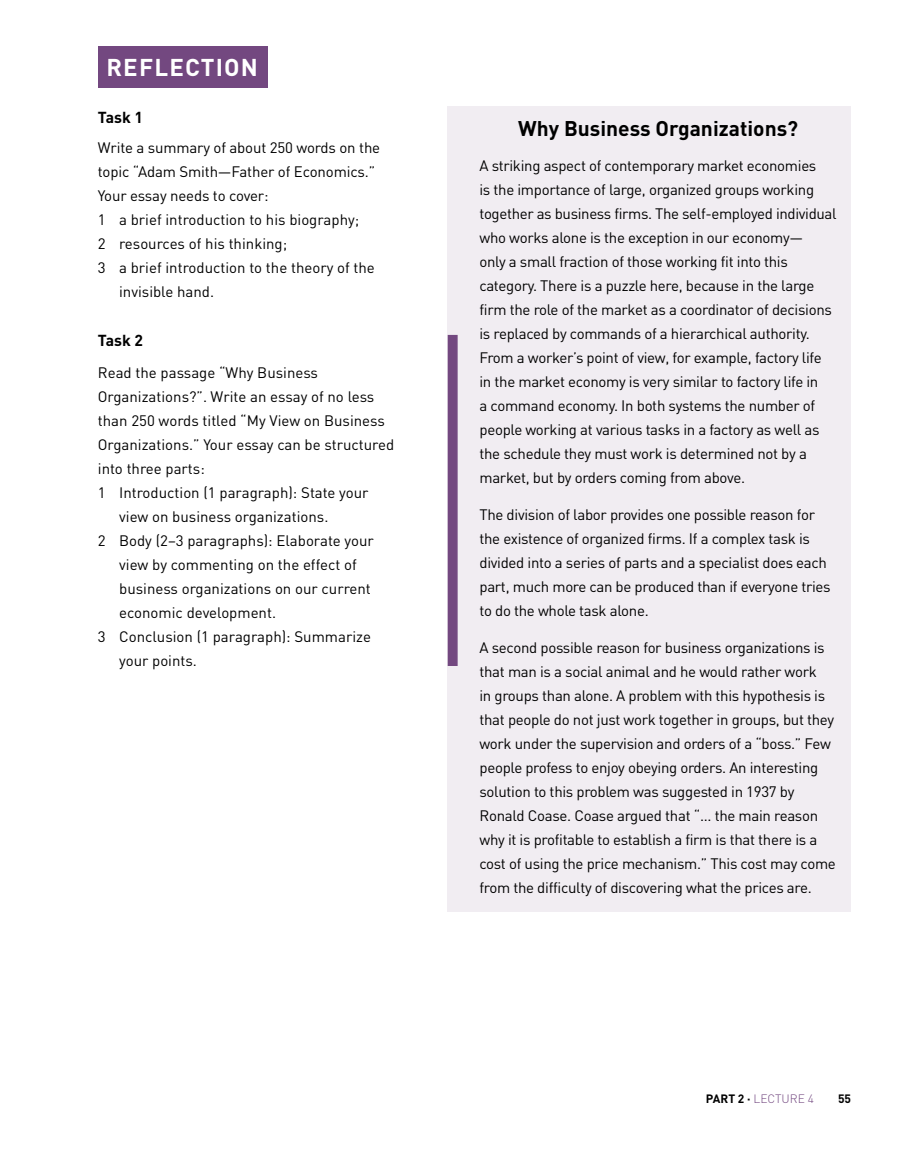
<style>
.page{position:relative;width:915px;height:1149px;background:#fff}
.page>*{position:absolute;margin:0;border:0;box-sizing:border-box;transform-origin:0 0}
.t1{font:700 24px "DIN Pro";letter-spacing:.05em;color:#fff}
.t2{font:700 21px "DIN Pro";color:#000}
.t3{font:700 15.75px "DIN Pro";color:#000}
.t4{font:15px/24px "DIN Pro";letter-spacing:-.02em;color:#000}
.t5{font:15px "DIN Pro";color:#000}
.t6{font:300 12px "DIN Pro";color:#734880}
.t7{font:700 12px "DIN Pro";color:#000}
.s1{font-weight:700;color:#000}
</style>
<div class="page">
<div style="left:98px;top:47px;width:169px;height:41px;background:#734880"></div>
<div style="left:447px;top:106px;width:403px;height:805px;background:#f1edf2"></div>
<div style="left:447px;top:335px;width:10px;height:330px;background:#734880;border:2px solid #734880"></div>
<h1 class="t1" style="left:106px;top:51px;width:153px">REFLECTION</h1>
<p class="t3" style="left:98px;top:106px;width:47px">Task 1</p>
<p class="t4" style="left:98px;top:135px;width:284px">Write a summary of about 250 words on the</p>
<p class="t4" style="left:98px;top:159px;width:279px">topic “Adam Smith—Father of Economics.”</p>
<p class="t4" style="left:98px;top:183px;width:172px">Your essay needs to cover:</p>
<p class="t5" style="left:98px;top:210px;width:263px">1 a brief introduction to his biography;</p>
<p class="t5" style="left:98px;top:234px;width:191px">2 resources of his thinking;</p>
<p class="t5" style="left:98px;top:258px;width:278px">3 a brief introduction to the theory of the</p>
<p class="t5" style="left:119px;top:282px;width:96px">invisible hand.</p>
<p class="t3" style="left:98px;top:329px;width:47px">Task 2</p>
<p class="t5" style="left:98px;top:362px;width:222px">Read the passage “Why Business</p>
<p class="t5" style="left:98px;top:386px;width:278px">Organizations?”. Write an essay of no less</p>
<p class="t5" style="left:98px;top:410px;width:288px">than 250 words titled “My View on Business</p>
<p class="t5" style="left:98px;top:434px;width:298px">Organizations.” Your essay can be structured</p>
<p class="t5" style="left:98px;top:458px;width:108px">into three parts:</p>
<p class="t5" style="left:98px;top:482px;width:272px">1 Introduction (1 paragraph): State your</p>
<p class="t5" style="left:119px;top:506px;width:211px">view on business organizations.</p>
<p class="t5" style="left:98px;top:530px;width:277px">2 Body (2–3 paragraphs): Elaborate your</p>
<p class="t5" style="left:119px;top:554px;width:239px">view by commenting on the effect of</p>
<p class="t5" style="left:119px;top:578px;width:253px">business organizations on our current</p>
<p class="t5" style="left:119px;top:602px;width:158px">economic development.</p>
<p class="t5" style="left:98px;top:626px;width:274px">3 Conclusion (1 paragraph): Summarize</p>
<p class="t5" style="left:119px;top:650px;width:79px">your points.</p>
<h2 class="t2" style="left:518px;top:114px;width:281px">Why Business Organizations?</h2>
<p class="t4" style="left:479px;top:153px;width:358px">A striking aspect of contemporary market economies<br>is the importance of large, organized groups working together as business firms. The self-employed individual who works alone is the exception in our economy—<br>only a small fraction of those working fit into this category. There is a puzzle here, because in the large firm the role of the market as a coordinator of decisions is replaced by commands of a hierarchical authority.<br>From a worker’s point of view, for example, factory life in the market economy is very similar to factory life in<br>a command economy. In both systems the number of people working at various tasks in a factory as well as the schedule they must work is determined not by a market, but by orders coming from above.</p>
<p class="t4" style="left:479px;top:501px;width:352px">The division of labor provides one possible reason for the existence of organized firms. If a complex task is divided into a series of parts and a specialist does each part, much more can be produced than if everyone tries to do the whole task alone.</p>
<p class="t4" style="left:479px;top:634px;width:358px">A second possible reason for business organizations is that man is a social animal and he would rather work<br>in groups than alone. A problem with this hypothesis is that people do not just work together in groups, but they work under the supervision and orders of a “boss.” Few people profess to enjoy obeying orders. An interesting solution to this problem was suggested in 1937 by Ronald Coase. Coase argued that “... the main reason why it is profitable to establish a firm is that there is a cost of using the price mechanism.” This cost may come from the difficulty of discovering what the prices are.</p>
<p class="t6" style="left:705px;top:1089px;width:110px"><span class="s1">PART 2 ∙</span> LECTURE 4</p>
<p class="t7" style="left:837px;top:1089px;width:15px">55</p>
</div>
